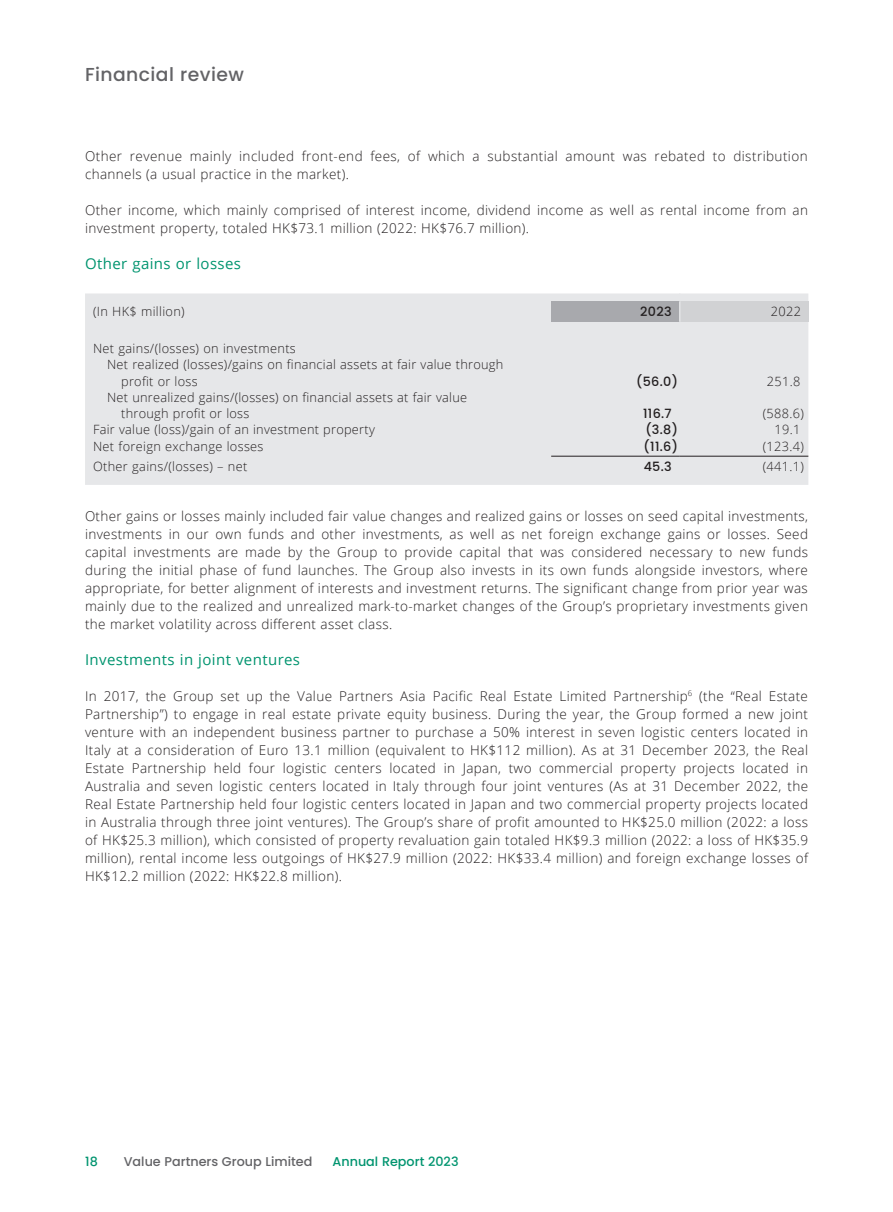
<style>
.page{position:relative;width:893px;height:1212px;background:#fff}
.page>*{position:absolute;margin:0;border:0;box-sizing:border-box;transform-origin:0 0}
.t1{font:500 18.75px "Poppins";letter-spacing:.025em;color:#636366}
.Heading_2{font:15px "Open Sans";letter-spacing:.025em;color:#00946f}
.Body_Text{font:300 13.5px/18px "Open Sans";letter-spacing:.025em;color:#231f20}
.t2{font:300 12.75px/16.4px "Open Sans";letter-spacing:.02em;color:#231f20}
.t3{font:500 12.75px "Poppins";letter-spacing:.025em;color:#231f20}
.t4{font:500 12.75px "Poppins";color:#636366}
.t5{font:500 12.75px "Poppins";color:#00946f}
</style>
<div class="page">
<div style="left:85px;top:293px;width:723px;height:192px;background:#e6e7e9"></div>
<div style="left:551px;top:301px;width:129px;height:21px;background:#a8a9ad"></div>
<div style="left:680px;top:301px;width:128px;height:21px;background:#d1d2d4"></div>
<svg style="left:679px;top:293px;width:1px;height:29px"></svg>
<hr style="left:551px;top:456px;width:129px;height:1px;background:#231f20">
<hr style="left:680px;top:456px;width:128px;height:1px;background:#231f20">
<h1 class="t1" style="left:85px;top:64px;width:160px">Financial review</h1>
<p class="Body_Text" style="left:85px;top:146px;width:724px">Other revenue mainly included front-end fees, of which a substantial amount was rebated to distribution channels (a usual practice in the market).</p>
<p class="Body_Text" style="left:85px;top:200px;width:724px">Other income, which mainly comprised of interest income, dividend income as well as rental income from an investment property, totaled HK$73.1 million (2022: HK$76.7 million).</p>
<p class="Heading_2" style="left:85px;top:253px;width:158px">Other gains or losses</p>
<p class="t2" style="left:93px;top:303px;width:93px">(In HK$ million)</p>
<p class="t3" style="left:640px;top:304px;width:33px">2023</p>
<p class="t2" style="left:771px;top:303px;width:32px">2022</p>
<p class="t2" style="left:93px;top:340px;width:204px">Net gains/(losses) on investments</p>
<p class="t2" style="left:121px;top:356px;width:384px;text-indent:-14px">Net realized (losses)/gains on financial assets at fair value through profit or loss</p>
<p class="t3" style="left:636px;top:374px;width:43px">(56.0)</p>
<p class="t2" style="left:767px;top:372px;width:35px">251.8</p>
<p class="t2" style="left:121px;top:389px;width:348px;text-indent:-14px">Net unrealized gains/(losses) on financial assets at fair value through profit or loss</p>
<p class="t3" style="left:643px;top:406px;width:30px">116.7</p>
<p class="t2" style="left:763px;top:405px;width:43px">(588.6)</p>
<p class="t2" style="left:93px;top:421px;width:283px">Fair value (loss)/gain of an investment property</p>
<p class="t3" style="left:645px;top:423px;width:34px">(3.8)</p>
<p class="t2" style="left:774px;top:421px;width:27px">19.1</p>
<p class="t2" style="left:93px;top:438px;width:172px">Net foreign exchange losses</p>
<p class="t3" style="left:644px;top:439px;width:36px">(11.6)</p>
<p class="t2" style="left:763px;top:438px;width:43px">(123.4)</p>
<p class="t2" style="left:93px;top:458px;width:156px">Other gains/(losses) – net</p>
<p class="t3" style="left:644px;top:459px;width:30px">45.3</p>
<p class="t2" style="left:763px;top:458px;width:43px">(441.1)</p>
<p class="Body_Text" style="left:85px;top:507px;width:724px;text-align:justify">Other gains or losses mainly included fair value changes and realized gains or losses on seed capital investments, investments in our own funds and other investments, as well as net foreign exchange gains or losses. Seed capital investments are made by the Group to provide capital that was considered necessary to new funds during the initial phase of fund launches. The Group also invests in its own funds alongside investors, where appropriate, for better alignment of interests and investment returns. The significant change from prior year was mainly due to the realized and unrealized mark-to-market changes of the Group’s proprietary investments given the market volatility across different asset class.</p>
<p class="Heading_2" style="left:85px;top:649px;width:217px">Investments in joint ventures</p>
<p class="Body_Text" style="left:85px;top:687px;width:724px;text-align:justify">In 2017, the Group set up the Value Partners Asia Pacific Real Estate Limited Partnership<sup>6</sup> (the “Real Estate Partnership”) to engage in real estate private equity business. During the year, the Group formed a new joint venture with an independent business partner to purchase a 50% interest in seven logistic centers located in Italy at a consideration of Euro 13.1 million (equivalent to HK$112 million). As at 31 December 2023, the Real Estate Partnership held four logistic centers located in Japan, two commercial property projects located in Australia and seven logistic centers located in Italy through four joint ventures (As at 31 December 2022, the Real Estate Partnership held four logistic centers located in Japan and two commercial property projects located in Australia through three joint ventures). The Group’s share of profit amounted to HK$25.0 million (2022: a loss of HK$25.3 million), which consisted of property revaluation gain totaled HK$9.3 million (2022: a loss of HK$35.9 million), rental income less outgoings of HK$27.9 million (2022: HK$33.4 million) and foreign exchange losses of HK$12.2 million (2022: HK$22.8 million).</p>
<p class="t5" style="left:85px;top:1154px;width:14px">18</p>
<p class="t4" style="left:124px;top:1154px;width:190px">Value Partners Group Limited</p>
<p class="t5" style="left:333px;top:1154px;width:128px">Annual Report 2023</p>
</div>
